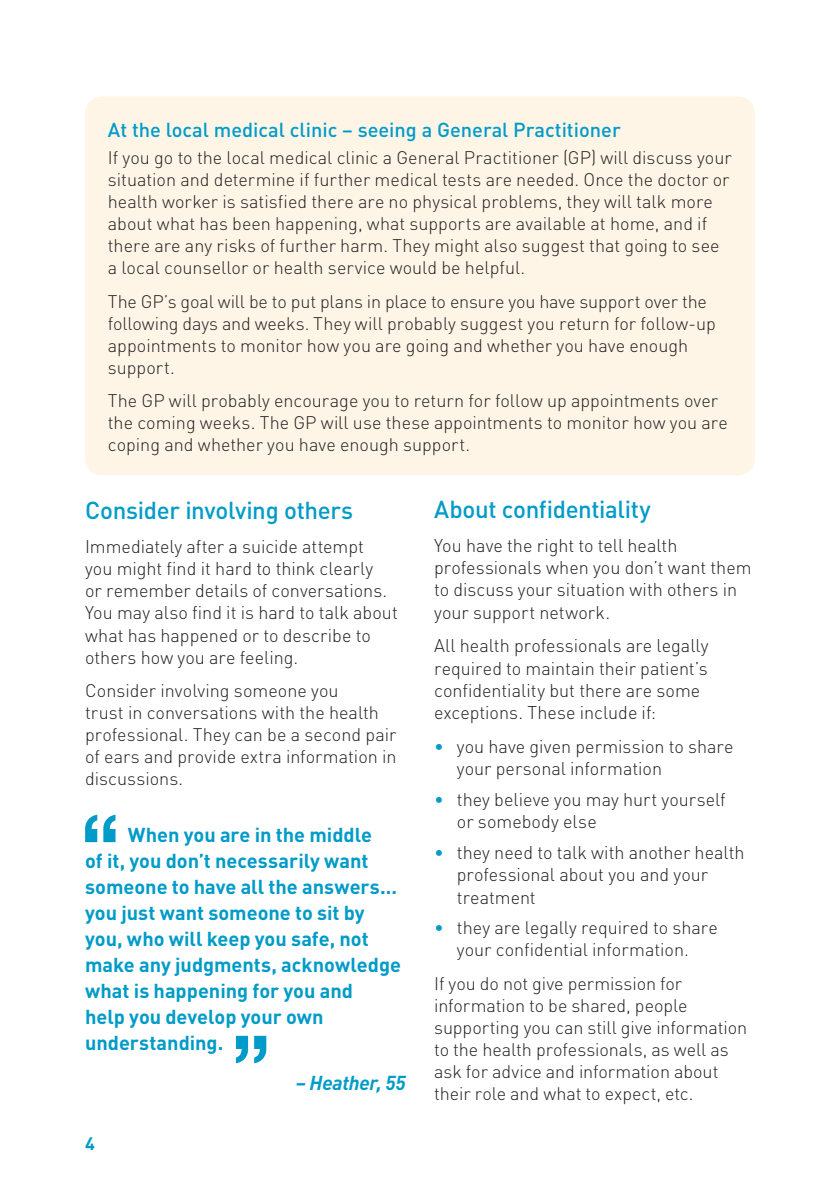
<style>
.page{position:relative;width:840px;height:1191px;background:#fff}
.page>*{position:absolute;margin:0;border:0;box-sizing:border-box;transform-origin:0 0}
.SUBHEAD_A{font:500 24.2px "DINOT";letter-spacing:-.015em;color:#009bc8}
.t1{font:700 20px/26px "DINOT";color:#009bc8}
.t2{font:500 20px "DINOT";color:#009bc8}
.t3{font:italic 700 20px "DINOT";letter-spacing:-.015em;color:#009bc8}
.BODY_COPY{font:300 18.2px/22.2px "DINOT";color:#231f20}
.BODY_COPY-2{font:300 18px/22px "DINOT";color:#231f20}
.t4{font:700 17.8px "DINOT";color:#009bc8}
.s1{color:#009bc8}
</style>
<div class="page">
<div style="left:85px;top:97px;width:669px;height:378px;background:#fef5e7;border-radius:17px"></div>
<svg style="left:85px;top:814px;width:30px;height:28px"></svg>
<svg style="left:236px;top:1035px;width:30px;height:28px"></svg>
<p class="t2" style="left:108px;top:117px;width:514px">At the local medical clinic – seeing a General Practitioner</p>
<p class="BODY_COPY-2" style="left:108px;top:147px;width:625px">If you go to the local medical clinic a General Practitioner (GP) will discuss your situation and determine if further medical tests are needed. Once the doctor or health worker is satisfied there are no physical problems, they will talk more about what has been happening, what supports are available at home, and if there are any risks of further harm. They might also suggest that going to see a local counsellor or health service would be helpful.</p>
<p class="BODY_COPY-2" style="left:108px;top:290px;width:609px">The GP’s goal will be to put plans in place to ensure you have support over the following days and weeks. They will probably suggest you return for follow-up appointments to monitor how you are going and whether you have enough support.</p>
<p class="BODY_COPY-2" style="left:108px;top:389px;width:621px">The GP will probably encourage you to return for follow up appointments over the coming weeks. The GP will use these appointments to monitor how you are coping and whether you have enough support.</p>
<h2 class="SUBHEAD_A" style="left:85px;top:495px;width:269px">Consider involving others</h2>
<p class="BODY_COPY" style="left:85px;top:535px;width:314px">Immediately after a suicide attempt<br>you might find it hard to think clearly<br>or remember details of conversations.<br>You may also find it is hard to talk about what has happened or to describe to others how you are feeling.</p>
<p class="BODY_COPY-2" style="left:85px;top:679px;width:313px">Consider involving someone you<br>trust in conversations with the health professional. They can be a second pair of ears and provide extra information in discussions.</p>
<p class="t1" style="left:85px;top:821px;width:317px;text-indent:43px">When you are in the middle<br>of it, you don’t necessarily want someone to have all the answers... you just want someone to sit by you, who will keep you safe, not make any judgments, acknowledge what is happening for you and<br>help you develop your own understanding.</p>
<p class="t3" style="left:295px;top:1070px;width:111px">– Heather, 55</p>
<p class="t4" style="left:85px;top:1131px;width:11px">4</p>
<h2 class="SUBHEAD_A" style="left:434px;top:494px;width:218px">About confidentiality</h2>
<p class="BODY_COPY" style="left:434px;top:534px;width:319px">You have the right to tell health professionals when you don’t want them to discuss your situation with others in your support network.</p>
<p class="BODY_COPY" style="left:434px;top:634px;width:275px">All health professionals are legally required to maintain their patient’s confidentiality but there are some exceptions. These include if:</p>
<p class="BODY_COPY" style="left:456px;top:735px;width:278px;text-indent:-23px"><span class="s1">•</span> you have given permission to share your personal information</p>
<p class="BODY_COPY" style="left:456px;top:788px;width:270px;text-indent:-23px"><span class="s1">•</span> they believe you may hurt yourself or somebody else</p>
<p class="BODY_COPY" style="left:456px;top:841px;width:289px;text-indent:-23px"><span class="s1">•</span> they need to talk with another health professional about you and your treatment</p>
<p class="BODY_COPY-2" style="left:434px;top:916px;width:285px;text-align:center"><span class="s1">•</span> they are legally required to share your confidential information.</p>
<p class="BODY_COPY-2" style="left:434px;top:972px;width:314px">If you do not give permission for information to be shared, people supporting you can still give information to the health professionals, as well as ask for advice and information about their role and what to expect, etc.</p>
</div>
